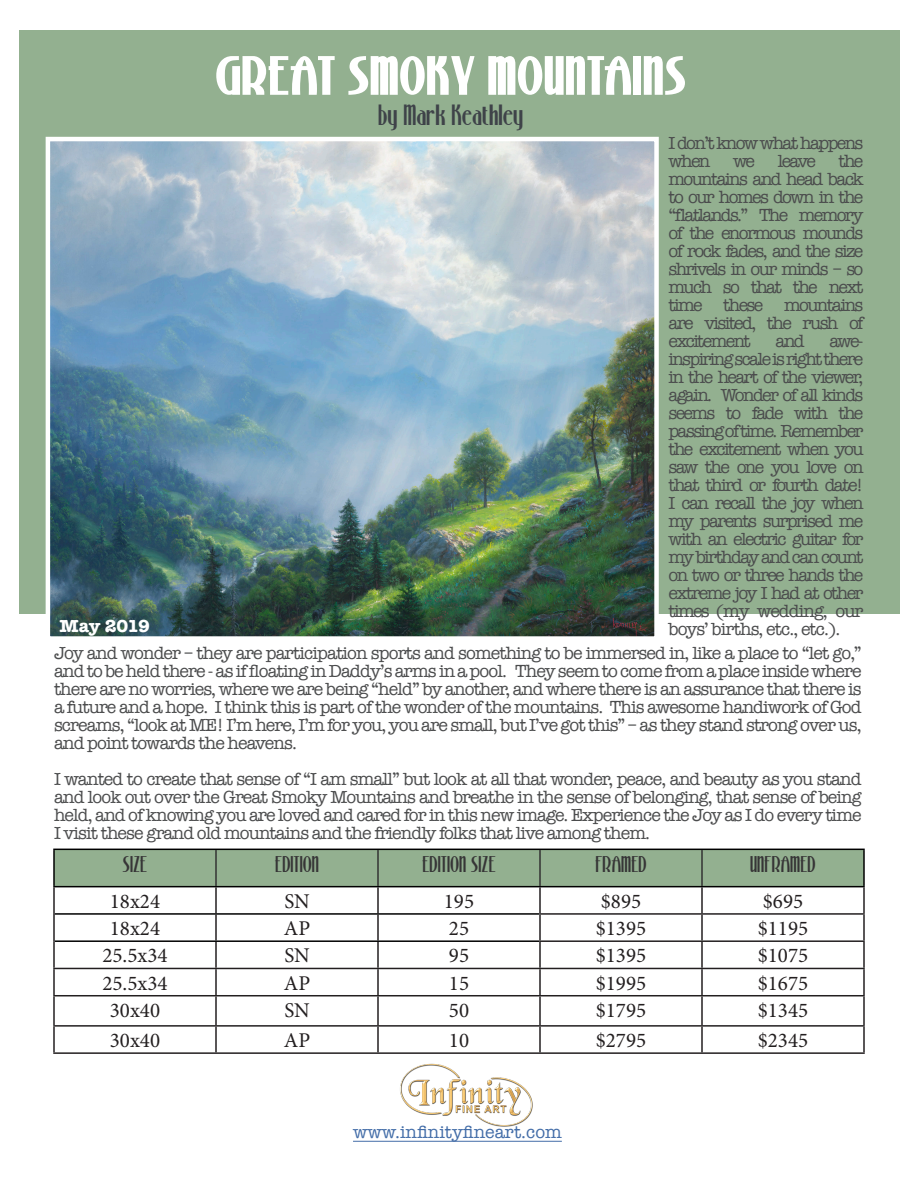
<style>
.page{position:relative;width:918px;height:1188px;background:#fff}
.page>*{position:absolute;margin:0;border:0;box-sizing:border-box;transform-origin:0 0}
.t1{font:700 51px "Stony Island NF";color:#fff}
.t2{font:27px "Stony Island NF";color:#3f4349}
.t3{font:21px "Minion Pro";color:#231f20}
.t4{font:21px "Stony Island NF";color:#363536}
.t5{font:18px/18px "American Typewriter";letter-spacing:-.06em;color:#4b4c4d;text-align:justify}
.t6{font:18px/18px "American Typewriter";letter-spacing:-.09em;color:#4b4c4d}
.t7{font:18px "American Typewriter";color:#436da8}
.t8{font:700 18px "American Typewriter";color:#fff}
</style>
<div class="page">
<div style="left:19px;top:30px;width:880px;height:584px;background:#93b090"></div>
<img style="left:51px;top:142px;width:603px;height:494px">
<div style="left:46px;top:137px;width:613px;height:504px;border:4px solid #fff"></div>
<div style="left:55px;top:850px;width:808px;height:36px;background:#93b090"></div>
<hr style="left:53px;top:887px;width:2px;height:27px;background:#231f20">
<hr style="left:215px;top:887px;width:2px;height:26px;background:#231f20">
<hr style="left:377px;top:887px;width:2px;height:26px;background:#231f20">
<hr style="left:539px;top:887px;width:2px;height:26px;background:#231f20">
<hr style="left:701px;top:887px;width:2px;height:26px;background:#231f20">
<hr style="left:863px;top:887px;width:2px;height:26px;background:#231f20">
<hr style="left:53px;top:914px;width:2px;height:27px;background:#231f20">
<hr style="left:215px;top:915px;width:2px;height:25px;background:#231f20">
<hr style="left:377px;top:915px;width:2px;height:25px;background:#231f20">
<hr style="left:539px;top:913px;width:163px;height:2px;background:#231f20">
<hr style="left:539px;top:915px;width:2px;height:25px;background:#231f20">
<hr style="left:702px;top:913px;width:163px;height:2px;background:#231f20">
<hr style="left:701px;top:915px;width:2px;height:25px;background:#231f20">
<hr style="left:863px;top:915px;width:2px;height:25px;background:#231f20">
<hr style="left:53px;top:941px;width:2px;height:27px;background:#231f20">
<hr style="left:215px;top:942px;width:2px;height:26px;background:#231f20">
<hr style="left:377px;top:942px;width:2px;height:26px;background:#231f20">
<hr style="left:539px;top:940px;width:163px;height:2px;background:#231f20">
<hr style="left:539px;top:942px;width:2px;height:26px;background:#231f20">
<hr style="left:702px;top:940px;width:163px;height:2px;background:#231f20">
<hr style="left:701px;top:942px;width:2px;height:26px;background:#231f20">
<hr style="left:863px;top:942px;width:2px;height:26px;background:#231f20">
<hr style="left:53px;top:968px;width:163px;height:1px;background:#231f20">
<hr style="left:53px;top:969px;width:2px;height:26px;background:#231f20">
<hr style="left:216px;top:968px;width:162px;height:1px;background:#231f20">
<hr style="left:215px;top:969px;width:2px;height:26px;background:#231f20">
<hr style="left:378px;top:968px;width:162px;height:1px;background:#231f20">
<hr style="left:377px;top:969px;width:2px;height:26px;background:#231f20">
<hr style="left:540px;top:968px;width:162px;height:1px;background:#231f20">
<hr style="left:539px;top:969px;width:2px;height:26px;background:#231f20">
<hr style="left:702px;top:968px;width:163px;height:1px;background:#231f20">
<hr style="left:701px;top:969px;width:2px;height:26px;background:#231f20">
<hr style="left:863px;top:969px;width:2px;height:26px;background:#231f20">
<hr style="left:53px;top:995px;width:163px;height:1px;background:#231f20">
<hr style="left:53px;top:996px;width:2px;height:29px;background:#231f20">
<hr style="left:216px;top:995px;width:162px;height:1px;background:#231f20">
<hr style="left:215px;top:996px;width:2px;height:29px;background:#231f20">
<hr style="left:378px;top:995px;width:162px;height:1px;background:#231f20">
<hr style="left:377px;top:996px;width:2px;height:29px;background:#231f20">
<hr style="left:540px;top:995px;width:162px;height:1px;background:#231f20">
<hr style="left:539px;top:996px;width:2px;height:29px;background:#231f20">
<hr style="left:702px;top:995px;width:163px;height:1px;background:#231f20">
<hr style="left:701px;top:996px;width:2px;height:29px;background:#231f20">
<hr style="left:863px;top:996px;width:2px;height:29px;background:#231f20">
<hr style="left:53px;top:1025px;width:163px;height:2px;background:#231f20">
<hr style="left:53px;top:1027px;width:2px;height:25px;background:#231f20">
<hr style="left:216px;top:1025px;width:162px;height:2px;background:#231f20">
<hr style="left:215px;top:1027px;width:2px;height:25px;background:#231f20">
<hr style="left:378px;top:1025px;width:162px;height:2px;background:#231f20">
<hr style="left:377px;top:1027px;width:2px;height:25px;background:#231f20">
<hr style="left:540px;top:1025px;width:162px;height:2px;background:#231f20">
<hr style="left:539px;top:1027px;width:2px;height:25px;background:#231f20">
<hr style="left:702px;top:1025px;width:163px;height:2px;background:#231f20">
<hr style="left:701px;top:1027px;width:2px;height:25px;background:#231f20">
<hr style="left:863px;top:1027px;width:2px;height:25px;background:#231f20">
<hr style="left:53px;top:1052px;width:163px;height:2px;background:#231f20">
<hr style="left:216px;top:1052px;width:162px;height:2px;background:#231f20">
<hr style="left:378px;top:1052px;width:162px;height:2px;background:#231f20">
<hr style="left:540px;top:1052px;width:162px;height:2px;background:#231f20">
<hr style="left:702px;top:1052px;width:163px;height:2px;background:#231f20">
<hr style="left:215px;top:850px;width:2px;height:36px;background:#333233">
<hr style="left:377px;top:850px;width:2px;height:36px;background:#333233">
<hr style="left:539px;top:850px;width:2px;height:36px;background:#333233">
<hr style="left:701px;top:850px;width:2px;height:36px;background:#333233">
<hr style="left:53px;top:849px;width:163px;height:1px;background:#000">
<hr style="left:53px;top:850px;width:2px;height:36px;background:#000">
<hr style="left:216px;top:849px;width:162px;height:1px;background:#000">
<hr style="left:378px;top:849px;width:162px;height:1px;background:#000">
<hr style="left:540px;top:849px;width:162px;height:1px;background:#000">
<hr style="left:702px;top:849px;width:163px;height:1px;background:#000">
<hr style="left:863px;top:850px;width:2px;height:36px;background:#000">
<hr style="left:53px;top:886px;width:163px;height:1px;background:#000">
<hr style="left:216px;top:886px;width:162px;height:1px;background:#000">
<hr style="left:378px;top:886px;width:162px;height:1px;background:#000">
<hr style="left:540px;top:886px;width:162px;height:1px;background:#000">
<hr style="left:702px;top:886px;width:163px;height:1px;background:#000">
<hr style="left:55px;top:913px;width:161px;height:2px;background:#000">
<hr style="left:216px;top:913px;width:162px;height:2px;background:#000">
<hr style="left:378px;top:913px;width:161px;height:2px;background:#000">
<hr style="left:55px;top:940px;width:161px;height:2px;background:#000">
<hr style="left:216px;top:940px;width:162px;height:2px;background:#000">
<hr style="left:378px;top:940px;width:161px;height:2px;background:#000">
<hr style="left:353px;top:1141px;width:209px;height:1px;background:#436da8">
<img style="left:371px;top:1063px;width:172px;height:79px">
<p class="t8" style="left:59px;top:610px;width:92px">May 2019</p>
<p class="t1" style="left:215px;top:47px;width:473px">GREAT SMOKY MOUNTAINS</p>
<p class="t2" style="left:378px;top:100px;width:147px">by Mark Keathley</p>
<p class="t6" style="left:668px;top:134px;width:197px">I don’t know what happens when</p>
<p class="t5" style="left:668px;top:152px;width:197px;text-indent:170px">the mountains and head back to our homes down in the “flatlands.” The memory of the enormous mounds of rock fades, and the size shrivels in our minds – so much so that the next time these mountains are visited, the rush of excitement</p>
<p class="t5" style="left:733px;top:152px;width:24px">we</p>
<p class="t5" style="left:778px;top:152px;width:40px">leave</p>
<p class="t5" style="left:776px;top:332px;width:31px">and</p>
<p class="t5" style="left:668px;top:332px;width:197px;text-indent:161px">awe&shy;inspiring scale is right there in the heart of the viewer, again. Wonder of all kinds seems to fade with the passing of time. Remember the excitement when you saw the one you love on that third or fourth date!<br>I can recall the joy when my parents surprised me with an electric guitar for my birthday and can count on two or three hands the extreme joy I had at other times (my wedding, our boys’ births, etc., etc.).</p>
<p class="t5" style="left:54px;top:643px;width:809px">Joy and wonder – they are participation sports and something to be immersed in, like a place to “let go,” and to be held there - as if floating in Daddy’s arms in a pool. They seem to come from a place inside where there are no worries, where we are being “held” by another, and where there is an assurance that there is a future and a hope. I think this is part of the wonder of the mountains. This awesome handiwork of God screams, “look at ME! I’m here, I’m for you, you are small, but I’ve got this” – as they stand strong over us, and point towards the heavens.</p>
<p class="t5" style="left:54px;top:769px;width:809px">I wanted to create that sense of “I am small” but look at all that wonder, peace, and beauty as you stand and look out over the Great Smoky Mountains and breathe in the sense of belonging, that sense of being held, and of knowing you are loved and cared for in this new image. Experience the Joy as I do every time I visit these grand old mountains and the friendly folks that live among them.</p>
<p class="t4" style="left:123px;top:853px;width:26px">SIZE</p>
<p class="t4" style="left:275px;top:853px;width:46px">EDITION</p>
<p class="t4" style="left:422px;top:853px;width:75px">EDITION SIZE</p>
<p class="t4" style="left:595px;top:853px;width:53px">FRAMED</p>
<p class="t4" style="left:750px;top:853px;width:67px">UNFRAMED</p>
<p class="t3" style="left:110px;top:887px;width:52px">18x24</p>
<p class="t3" style="left:284px;top:887px;width:27px">SN</p>
<p class="t3" style="left:444px;top:887px;width:32px">195</p>
<p class="t3" style="left:601px;top:887px;width:42px">$895</p>
<p class="t3" style="left:763px;top:887px;width:42px">$695</p>
<p class="t3" style="left:110px;top:914px;width:52px">18x24</p>
<p class="t3" style="left:284px;top:914px;width:28px">AP</p>
<p class="t3" style="left:449px;top:914px;width:22px">25</p>
<p class="t3" style="left:596px;top:914px;width:52px">$1395</p>
<p class="t3" style="left:758px;top:914px;width:52px">$1195</p>
<p class="t3" style="left:102px;top:942px;width:67px">25.5x34</p>
<p class="t3" style="left:284px;top:942px;width:27px">SN</p>
<p class="t3" style="left:449px;top:942px;width:22px">95</p>
<p class="t3" style="left:596px;top:942px;width:52px">$1395</p>
<p class="t3" style="left:758px;top:942px;width:52px">$1075</p>
<p class="t3" style="left:102px;top:969px;width:67px">25.5x34</p>
<p class="t3" style="left:284px;top:969px;width:28px">AP</p>
<p class="t3" style="left:449px;top:969px;width:22px">15</p>
<p class="t3" style="left:596px;top:969px;width:52px">$1995</p>
<p class="t3" style="left:758px;top:969px;width:52px">$1675</p>
<p class="t3" style="left:110px;top:996px;width:52px">30x40</p>
<p class="t3" style="left:284px;top:996px;width:27px">SN</p>
<p class="t3" style="left:449px;top:996px;width:22px">50</p>
<p class="t3" style="left:596px;top:996px;width:52px">$1795</p>
<p class="t3" style="left:758px;top:996px;width:52px">$1345</p>
<p class="t3" style="left:110px;top:1026px;width:52px">30x40</p>
<p class="t3" style="left:284px;top:1026px;width:28px">AP</p>
<p class="t3" style="left:449px;top:1026px;width:22px">10</p>
<p class="t3" style="left:596px;top:1026px;width:52px">$2795</p>
<p class="t3" style="left:758px;top:1026px;width:52px">$2345</p>
<p class="t7" style="left:353px;top:1119px;width:210px">www.infinityfineart.com</p>
</div>
